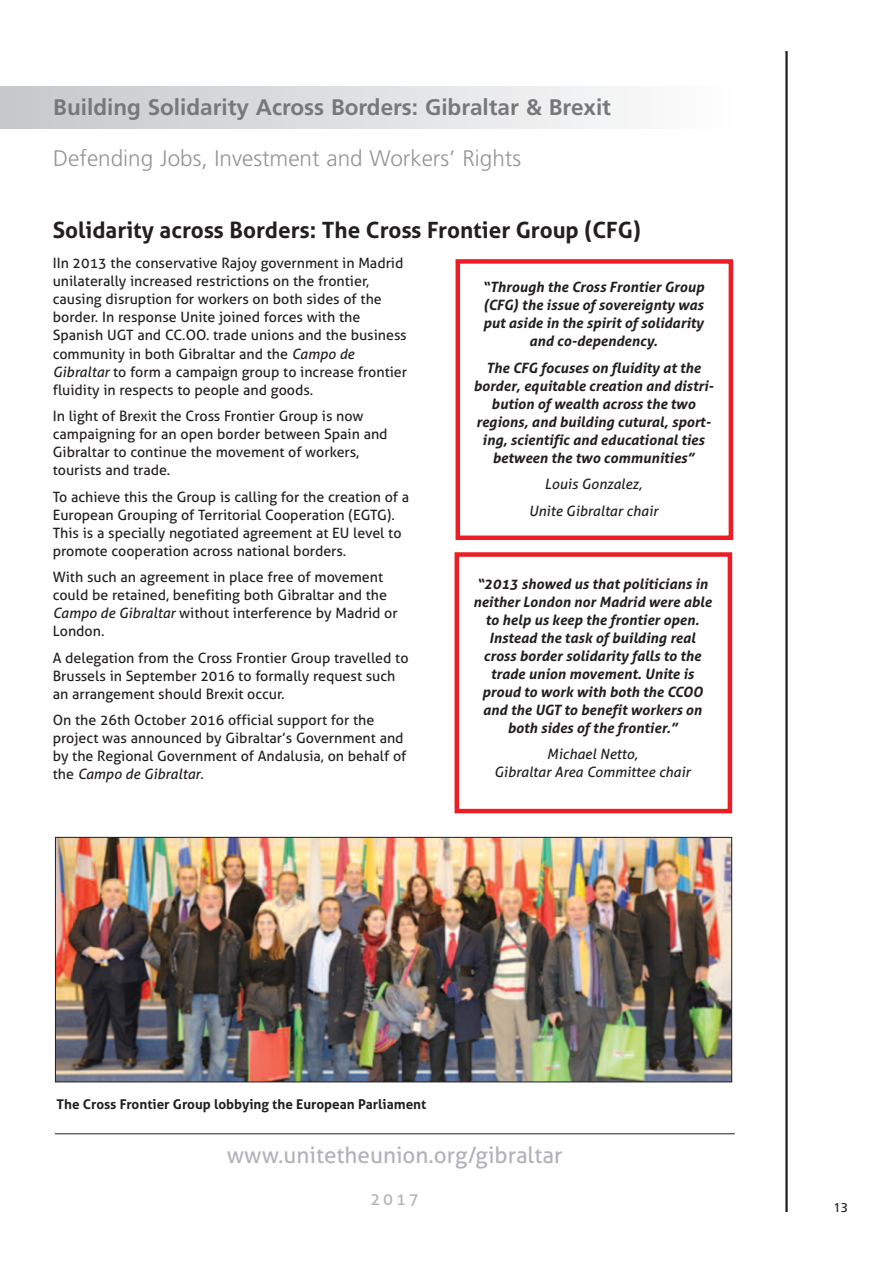
<style>
.page{position:relative;width:893px;height:1263px;background:#fff}
.page>*{position:absolute;margin:0;border:0;box-sizing:border-box;transform-origin:0 0}
.t1{font:700 22.5px "Aller";color:#231f20}
.t2{font:700 22.5px "Frutiger";color:#76787b}
.t3{font:300 22.5px "Frutiger";color:#939598}
.t4{font:22.5px "Aller";color:#b2b3b7}
.t5{font:16.5px "Aller";color:#b2b3b7}
.t6{font:14.25px/18px "Aller";color:#231f20}
.t7{font:italic 700 14.25px/18px "Aller";color:#231f20;text-align:center}
.t8{font:italic 14.25px/18px "Aller";color:#231f20;text-align:center}
.t9{font:700 13.5px "Aller";color:#231f20}
.t10{font:12.75px "Frutiger";color:#231f20}
.s1{font-style:italic}
</style>
<div class="page">
<hr style="left:55px;top:1133px;width:680px;height:1px;background:#231f20">
<hr style="left:785px;top:51px;width:3px;height:1161px;background:#231f20">
<div style="left:0;top:86px;width:736px;height:43px;background:linear-gradient(to right,#c5c7c9,#fdfdfe)"></div>
<img style="left:57px;top:839px;width:673px;height:241px">
<div style="left:55px;top:837px;width:677px;height:245px;border:1px solid #231f20"></div>
<div style="left:455px;top:552px;width:277px;height:261px;border:4px solid #ee1d23"></div>
<div style="left:456px;top:259px;width:277px;height:281px;border:4px solid #ee1d23"></div>
<h1 class="t2" style="left:53px;top:98px;width:559px">Building Solidarity Across Borders: Gibraltar &amp; Brexit</h1>
<h1 class="t3" style="left:53px;top:149px;width:469px">Defending Jobs, Investment and Workers’ Rights</h1>
<h1 class="t1" style="left:53px;top:216px;width:589px">Solidarity across Borders: The Cross Frontier Group (CFG)</h1>
<p class="t6" style="left:53px;top:254px;width:356px">IIn 2013 the conservative Rajoy government in Madrid unilaterally increased restrictions on the frontier, causing disruption for workers on both sides of the border. In response Unite joined forces with the Spanish UGT and CC.OO. trade unions and the business community in both Gibraltar and the <span class="s1">Campo de Gibraltar</span> to form a campaign group to increase frontier fluidity in respects to people and goods.</p>
<p class="t6" style="left:53px;top:407px;width:336px">In light of Brexit the Cross Frontier Group is now campaigning for an open border between Spain and Gibraltar to continue the movement of workers, tourists and trade.</p>
<p class="t6" style="left:53px;top:487px;width:358px">To achieve this the Group is calling for the creation of a European Grouping of Territorial Cooperation (EGTG).<br>This is a specially negotiated agreement at EU level to promote cooperation across national borders.</p>
<p class="t6" style="left:53px;top:568px;width:347px">With such an agreement in place free of movement could be retained, benefiting both Gibraltar and the <span class="s1">Campo de Gibraltar</span> without interference by Madrid or London.</p>
<p class="t6" style="left:53px;top:648px;width:357px">A delegation from the Cross Frontier Group travelled to<br>Brussels in September 2016 to formally request such an arrangement should Brexit occur.</p>
<p class="t6" style="left:53px;top:711px;width:355px">On the 26th October 2016 official support for the project was announced by Gibraltar’s Government and by the Regional Government of Andalusia, on behalf of the <span class="s1">Campo de Gibraltar</span>.</p>
<p class="t7" style="left:483px;top:278px;width:223px">“Through the Cross Frontier Group (CFG) the issue of sovereignty was put aside in the spirit of solidarity and co-dependency.</p>
<p class="t7" style="left:473px;top:359px;width:242px">The CFG focuses on fluidity at the border, equitable creation and distri&shy;bution of wealth across the two regions, and building cutural, sport&shy;ing, scientific and educational ties between the two communities”</p>
<p class="t8" style="left:529px;top:471px;width:131px;line-height:26.5px">Louis Gonzalez,<br>Unite Gibraltar chair</p>
<p class="t7" style="left:473px;top:574px;width:240px">“2013 showed us that politicians in neither London nor Madrid were able to help us keep the frontier open.<br>Instead the task of building real cross border solidarity falls to the trade union movement. Unite is proud to work with both the CCOO and the UGT to benefit workers on both sides of the frontier.”</p>
<p class="t8" style="left:494px;top:745px;width:198px">Michael Netto,<br>Gibraltar Area Committee chair</p>
<p class="t9" style="left:56px;top:1096px;width:371px">The Cross Frontier Group lobbying the European Parliament</p>
<h1 class="t4" style="left:227px;top:1141px;width:337px">www.unitetheunion.org/gibraltar</h1>
<p class="t5" style="left:370px;top:1189px;width:50px">2017</p>
<p class="t10" style="left:834px;top:1202px;width:16px">13</p>
</div>
